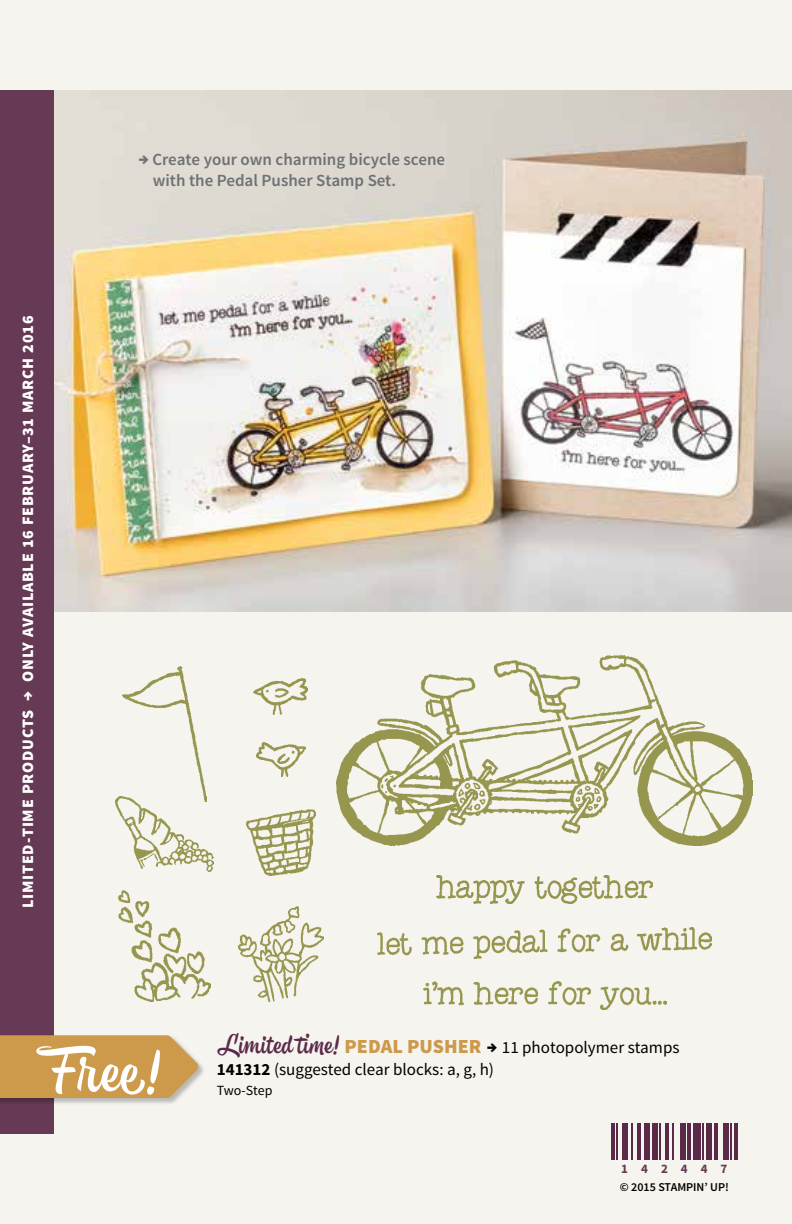
<style>
.page{position:relative;width:792px;height:1224px;background:#f5f4ef}
.page>*{position:absolute;margin:0;border:0;box-sizing:border-box;transform-origin:0 0}
.t1{font:64px "Hollie Script Pro";color:#fff}
.t2{font:17px/22px "Source Sans Pro";color:#000}
.t3{font:600 17px/20.4px "Source Sans Pro";color:#6e7174}
.t4{font:900 16px "Source Sans Pro";letter-spacing:.05em;color:#fff}
.t5{font:14px "Source Sans Pro";letter-spacing:-.005em;color:#000}
.t6{font:700 13px "Source Sans Pro";letter-spacing:1em;color:#663a54}
.t7{font:600 12px "Source Sans Pro";color:#000}
.s1{font-weight:900}
.s2{font-family:"Hollie Script Pro";font-size:28px;color:#5b2a49}
.s3{font-weight:900;font-size:20px;color:#cd9a4b}
.s4{font-weight:700}
</style>
<div class="page">
<img style="left:54px;top:90px;width:738px;height:522px">
<div style="left:0;top:90px;width:54px;height:1044px;background:#663a54"></div>
<div style="left:0;top:1035px;width:206px;height:70px;background:#000;opacity:.25"></div>
<svg style="left:0;top:1035px;width:201px;height:63px;background:#ce9f56"></svg>
<img style="left:337px;top:655px;width:416px;height:190px">
<img style="left:437px;top:876px;width:216px;height:27px">
<img style="left:423px;top:981px;width:243px;height:29px">
<img style="left:123px;top:667px;width:83px;height:129px">
<img style="left:119px;top:890px;width:91px;height:112px">
<img style="left:115px;top:796px;width:99px;height:76px">
<img style="left:247px;top:810px;width:68px;height:66px">
<img style="left:238px;top:907px;width:86px;height:95px">
<img style="left:254px;top:678px;width:54px;height:36px">
<img style="left:256px;top:742px;width:50px;height:35px">
<img style="left:378px;top:927px;width:334px;height:32px">
<hr style="left:611px;top:1123px;width:4px;height:36px;background:#5b2a49">
<hr style="left:616px;top:1123px;width:2px;height:36px;background:#5b2a49">
<div style="left:622px;top:1123px;width:6px;height:36px;background:#5b2a49"></div>
<hr style="left:631px;top:1123px;width:2px;height:36px;background:#5b2a49">
<hr style="left:637px;top:1123px;width:4px;height:36px;background:#5b2a49">
<div style="left:644px;top:1123px;width:6px;height:36px;background:#5b2a49"></div>
<div style="left:652px;top:1123px;width:6px;height:36px;background:#5b2a49"></div>
<hr style="left:659px;top:1123px;width:2px;height:36px;background:#5b2a49">
<hr style="left:665px;top:1123px;width:4px;height:36px;background:#5b2a49">
<hr style="left:673px;top:1123px;width:1px;height:36px;background:#5b2a49">
<div style="left:680px;top:1123px;width:6px;height:36px;background:#5b2a49"></div>
<hr style="left:687px;top:1123px;width:4px;height:36px;background:#5b2a49">
<div style="left:693px;top:1123px;width:8px;height:36px;background:#5b2a49"></div>
<hr style="left:702px;top:1123px;width:2px;height:36px;background:#5b2a49">
<div style="left:706px;top:1123px;width:6px;height:36px;background:#5b2a49"></div>
<hr style="left:714px;top:1123px;width:3px;height:36px;background:#5b2a49">
<div style="left:723px;top:1123px;width:6px;height:36px;background:#5b2a49"></div>
<hr style="left:731px;top:1123px;width:1px;height:36px;background:#5b2a49">
<hr style="left:734px;top:1123px;width:4px;height:36px;background:#5b2a49">
<p class="t4" style="left:17px;top:908px;width:594px;rotate:-90deg">LIMITED-TIME PRODUCTS → ONLY AVAILABLE 16 FEBRUARY–31 MARCH 2016</p>
<p class="t3" style="left:153px;top:150px;width:294px;text-indent:-14px"><span class="s1">→</span> Create your own charming bicycle scene with the Pedal Pusher Stamp Set.</p>
<h1 class="t1" style="left:52px;top:1031px;width:112px">Free!</h1>
<p class="t2" style="left:217px;top:1037px;width:464px"><span class="s2">Limited time!</span> <span class="s3">PEDAL PUSHER</span> <span class="s1">→</span> 11 photopolymer stamps<br><span class="s4">141312</span> (suggested clear blocks: a, g, h)</p>
<p class="t5" style="left:217px;top:1082px;width:57px">Two-Step</p>
<p class="t6" style="left:621px;top:1160px;width:108px">142447</p>
<p class="t7" style="left:620px;top:1179px;width:111px">© 2015 STAMPIN’ UP!</p>
</div>
